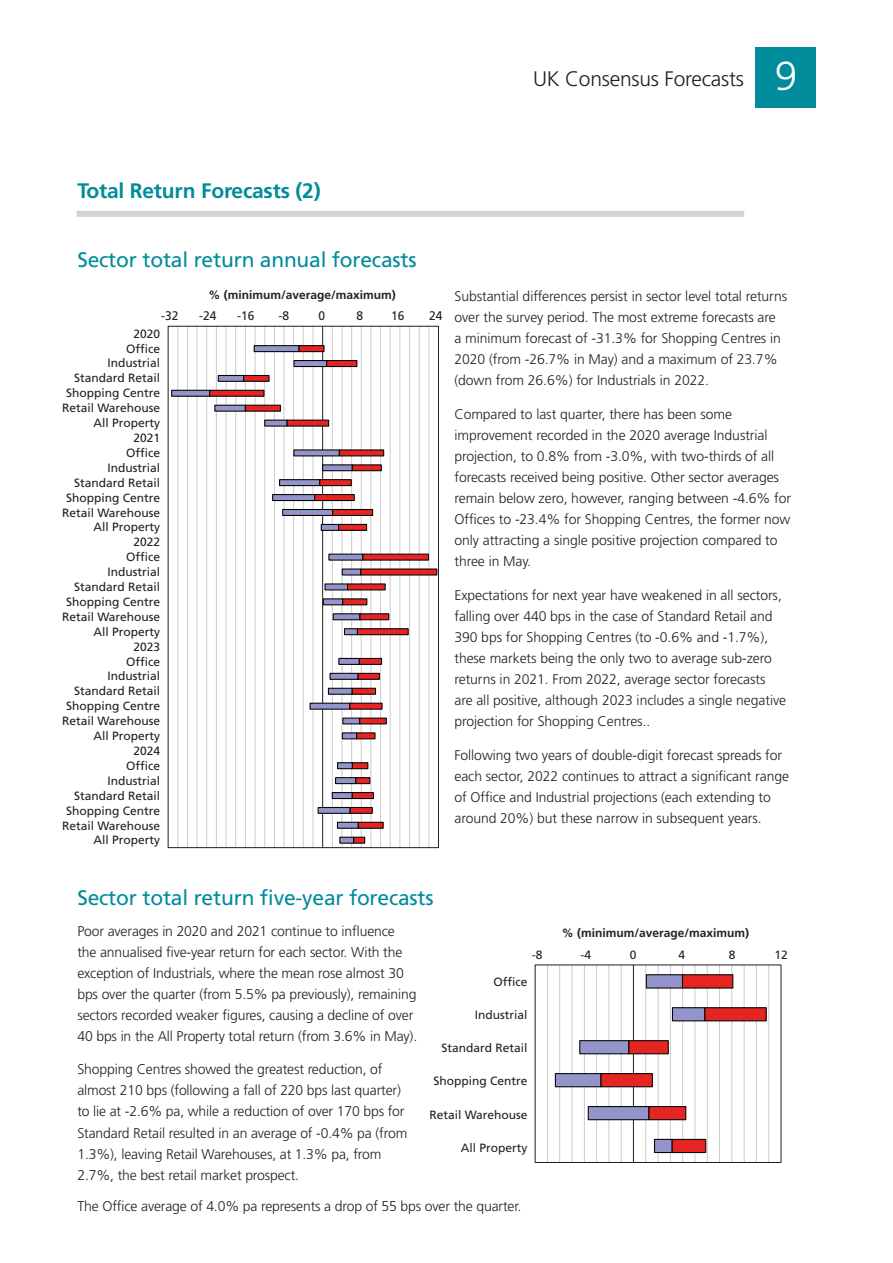
<style>
.page{position:relative;width:893px;height:1263px;background:#fff}
.page>*{position:absolute;margin:0;border:0;box-sizing:border-box;transform-origin:0 0}
.t1{font:21px "Frutiger";letter-spacing:-.01em;color:#008c9a}
.t2{font:700 21px "Frutiger";letter-spacing:-.01em;color:#008c9a}
.t3{font:300 21px "Frutiger";letter-spacing:-.01em;color:#231f20}
.t4{font:300 14.1px/21px "Frutiger";letter-spacing:-.01em;color:#231f20}
.t5{font:300 13.95px/21px "Frutiger";letter-spacing:-.005em;color:#231f20}
.t6{font:12.45px "Frutiger";color:#232020;scale:.96 1}
.t7{font:12px/14.9px "Frutiger";color:#232020;text-align:right}
.t8{font:700 12px "Frutiger";color:#232020}
.s1{font-size:40.5px;color:#fff}
</style>
<div class="page">
<div style="left:755px;top:47px;width:61px;height:61px;background:#008c9a"></div>
<div style="left:77px;top:211px;width:667px;height:6px;background:#d1d3d5"></div>
<hr style="left:322px;top:326px;width:1px;height:522px;background:#232020">
<hr style="left:177px;top:326px;width:1px;height:522px;background:#ccc">
<hr style="left:187px;top:326px;width:1px;height:522px;background:#ccc">
<hr style="left:197px;top:326px;width:1px;height:522px;background:#ccc">
<hr style="left:206px;top:326px;width:1px;height:522px;background:#ccc">
<hr style="left:216px;top:326px;width:1px;height:522px;background:#ccc">
<hr style="left:226px;top:326px;width:1px;height:522px;background:#ccc">
<hr style="left:235px;top:326px;width:1px;height:522px;background:#ccc">
<hr style="left:245px;top:326px;width:1px;height:522px;background:#ccc">
<hr style="left:255px;top:326px;width:1px;height:522px;background:#ccc">
<hr style="left:264px;top:326px;width:1px;height:522px;background:#ccc">
<hr style="left:274px;top:326px;width:1px;height:522px;background:#ccc">
<hr style="left:284px;top:326px;width:1px;height:522px;background:#ccc">
<hr style="left:293px;top:326px;width:1px;height:522px;background:#ccc">
<hr style="left:303px;top:326px;width:1px;height:522px;background:#ccc">
<hr style="left:313px;top:326px;width:1px;height:522px;background:#ccc">
<hr style="left:332px;top:326px;width:1px;height:522px;background:#ccc">
<hr style="left:342px;top:326px;width:1px;height:522px;background:#ccc">
<hr style="left:351px;top:326px;width:1px;height:522px;background:#ccc">
<hr style="left:361px;top:326px;width:1px;height:522px;background:#ccc">
<hr style="left:370px;top:326px;width:1px;height:522px;background:#ccc">
<hr style="left:380px;top:326px;width:1px;height:522px;background:#ccc">
<hr style="left:390px;top:326px;width:1px;height:522px;background:#ccc">
<hr style="left:399px;top:326px;width:1px;height:522px;background:#ccc">
<hr style="left:409px;top:326px;width:1px;height:522px;background:#ccc">
<hr style="left:419px;top:326px;width:1px;height:522px;background:#ccc">
<hr style="left:428px;top:326px;width:1px;height:522px;background:#ccc">
<svg style="left:171px;top:345px;width:38px;height:499px"></svg>
<svg style="left:209px;top:345px;width:228px;height:499px"></svg>
<div style="left:168px;top:326px;width:271px;height:522px;border:1px solid #231f20"></div>
<hr style="left:633px;top:965px;width:1px;height:197px;background:#232020">
<hr style="left:547px;top:965px;width:1px;height:197px;background:#ccc">
<hr style="left:559px;top:965px;width:1px;height:197px;background:#ccc">
<hr style="left:572px;top:965px;width:1px;height:197px;background:#ccc">
<hr style="left:584px;top:965px;width:1px;height:197px;background:#ccc">
<hr style="left:596px;top:965px;width:1px;height:197px;background:#ccc">
<hr style="left:608px;top:965px;width:1px;height:197px;background:#ccc">
<hr style="left:621px;top:965px;width:1px;height:197px;background:#ccc">
<hr style="left:645px;top:965px;width:1px;height:197px;background:#ccc">
<hr style="left:658px;top:965px;width:1px;height:197px;background:#ccc">
<hr style="left:670px;top:965px;width:1px;height:197px;background:#ccc">
<hr style="left:682px;top:965px;width:1px;height:197px;background:#ccc">
<hr style="left:695px;top:965px;width:1px;height:197px;background:#ccc">
<hr style="left:707px;top:965px;width:1px;height:197px;background:#ccc">
<hr style="left:719px;top:965px;width:1px;height:197px;background:#ccc">
<hr style="left:731px;top:965px;width:1px;height:197px;background:#ccc">
<hr style="left:744px;top:965px;width:1px;height:197px;background:#ccc">
<hr style="left:756px;top:965px;width:1px;height:197px;background:#ccc">
<hr style="left:768px;top:965px;width:1px;height:197px;background:#ccc">
<svg style="left:554px;top:974px;width:213px;height:179px"></svg>
<h1 class="t3" style="left:533px;top:66px;width:266px">UK Consensus Forecasts <span class="s1">9</span></h1>
<h1 class="t2" style="left:77px;top:178px;width:245px">Total Return Forecasts (2)</h1>
<h1 class="t1" style="left:77px;top:248px;width:341px">Sector total return annual forecasts</h1>
<p class="t8" style="left:209px;top:288px;width:189px">% (minimum/average/maximum)</p>
<p class="t6" style="left:161px;top:308px;width:20px">-32</p>
<p class="t6" style="left:199px;top:308px;width:20px">-24</p>
<p class="t6" style="left:237px;top:308px;width:20px">-16</p>
<p class="t6" style="left:278px;top:308px;width:13px">-8</p>
<p class="t6" style="left:318px;top:308px;width:8px">0</p>
<p class="t6" style="left:356px;top:308px;width:8px">8</p>
<p class="t6" style="left:391px;top:308px;width:15px">16</p>
<p class="t6" style="left:429px;top:308px;width:15px">24</p>
<p class="t7" style="left:66px;top:326px;width:96px">2020<br>Office<br>Industrial<br>Standard Retail<br>Shopping Centre</p>
<p class="t7" style="left:66px;top:415px;width:96px">All Property<br>2021<br>Office<br>Industrial<br>Standard Retail<br>Shopping Centre</p>
<p class="t7" style="left:66px;top:520px;width:96px">All Property<br>2022<br>Office<br>Industrial<br>Standard Retail<br>Shopping Centre</p>
<p class="t7" style="left:66px;top:624px;width:96px">All Property<br>2023<br>Office<br>Industrial<br>Standard Retail<br>Shopping Centre</p>
<p class="t7" style="left:66px;top:728px;width:96px">All Property<br>2024<br>Office<br>Industrial<br>Standard Retail<br>Shopping Centre</p>
<p class="t7" style="left:94px;top:833px;width:68px">All Property</p>
<p class="t7" style="left:62px;top:400px;width:100px">Retail Warehouse</p>
<p class="t7" style="left:62px;top:505px;width:100px">Retail Warehouse</p>
<p class="t7" style="left:62px;top:609px;width:100px">Retail Warehouse</p>
<p class="t7" style="left:62px;top:713px;width:100px">Retail Warehouse</p>
<p class="t7" style="left:62px;top:818px;width:100px">Retail Warehouse</p>
<p class="t5" style="left:454px;top:286px;width:334px">Substantial differences persist in sector level total returns over the survey period. The most extreme forecasts are<br>a minimum forecast of -31.3% for Shopping Centres in 2020 (from -26.7% in May) and a maximum of 23.7% (down from 26.6%) for Industrials in 2022.</p>
<p class="t5" style="left:454px;top:404px;width:338px">Compared to last quarter, there has been some improvement recorded in the 2020 average Industrial projection, to 0.8% from -3.0%, with two-thirds of all forecasts received being positive. Other sector averages remain below zero, however, ranging between -4.6% for Offices to -23.4% for Shopping Centres, the former now only attracting a single positive projection compared to three in May.</p>
<p class="t5" style="left:454px;top:585px;width:333px">Expectations for next year have weakened in all sectors, falling over 440 bps in the case of Standard Retail and 390 bps for Shopping Centres (to -0.6% and -1.7%), these markets being the only two to average sub-zero returns in 2021. From 2022, average sector forecasts are all positive, although 2023 includes a single negative projection for Shopping Centres..</p>
<p class="t5" style="left:454px;top:744px;width:336px">Following two years of double-digit forecast spreads for each sector, 2022 continues to attract a significant range of Office and Industrial projections (each extending to around 20%) but these narrow in subsequent years.</p>
<h1 class="t1" style="left:77px;top:885px;width:358px">Sector total return five-year forecasts</h1>
<p class="t4" style="left:77px;top:920px;width:341px">Poor averages in 2020 and 2021 continue to influence the annualised five-year return for each sector. With the exception of Industrials, where the mean rose almost 30 bps over the quarter (from 5.5% pa previously), remaining sectors recorded weaker figures, causing a decline of over 40 bps in the All Property total return (from 3.6% in May).</p>
<p class="t4" style="left:77px;top:1059px;width:331px">Shopping Centres showed the greatest reduction, of almost 210 bps (following a fall of 220 bps last quarter) to lie at -2.6% pa, while a reduction of over 170 bps for Standard Retail resulted in an average of -0.4% pa (from 1.3%), leaving Retail Warehouses, at 1.3% pa, from 2.7%, the best retail market prospect.</p>
<p class="t8" style="left:562px;top:926px;width:189px">% (minimum/average/maximum)</p>
<p class="t7" style="left:532px;top:947px;width:12px">-8</p>
<p class="t7" style="left:581px;top:947px;width:12px">-4</p>
<p class="t7" style="left:630px;top:947px;width:8px">0</p>
<p class="t7" style="left:679px;top:947px;width:8px">4</p>
<p class="t7" style="left:729px;top:947px;width:8px">8</p>
<p class="t7" style="left:774px;top:947px;width:15px">12</p>
<p class="t7" style="left:494px;top:974px;width:36px">Office</p>
<p class="t7" style="left:475px;top:1007px;width:54px">Industrial</p>
<p class="t7" style="left:442px;top:1040px;width:88px">Standard Retail</p>
<p class="t7" style="left:434px;top:1074px;width:96px">Shopping Centre</p>
<p class="t7" style="left:429px;top:1107px;width:100px">Retail Warehouse</p>
<p class="t7" style="left:461px;top:1140px;width:68px">All Property</p>
<p class="t4" style="left:77px;top:1195px;width:446px">The Office average of 4.0% pa represents a drop of 55 bps over the quarter.</p>
</div>
